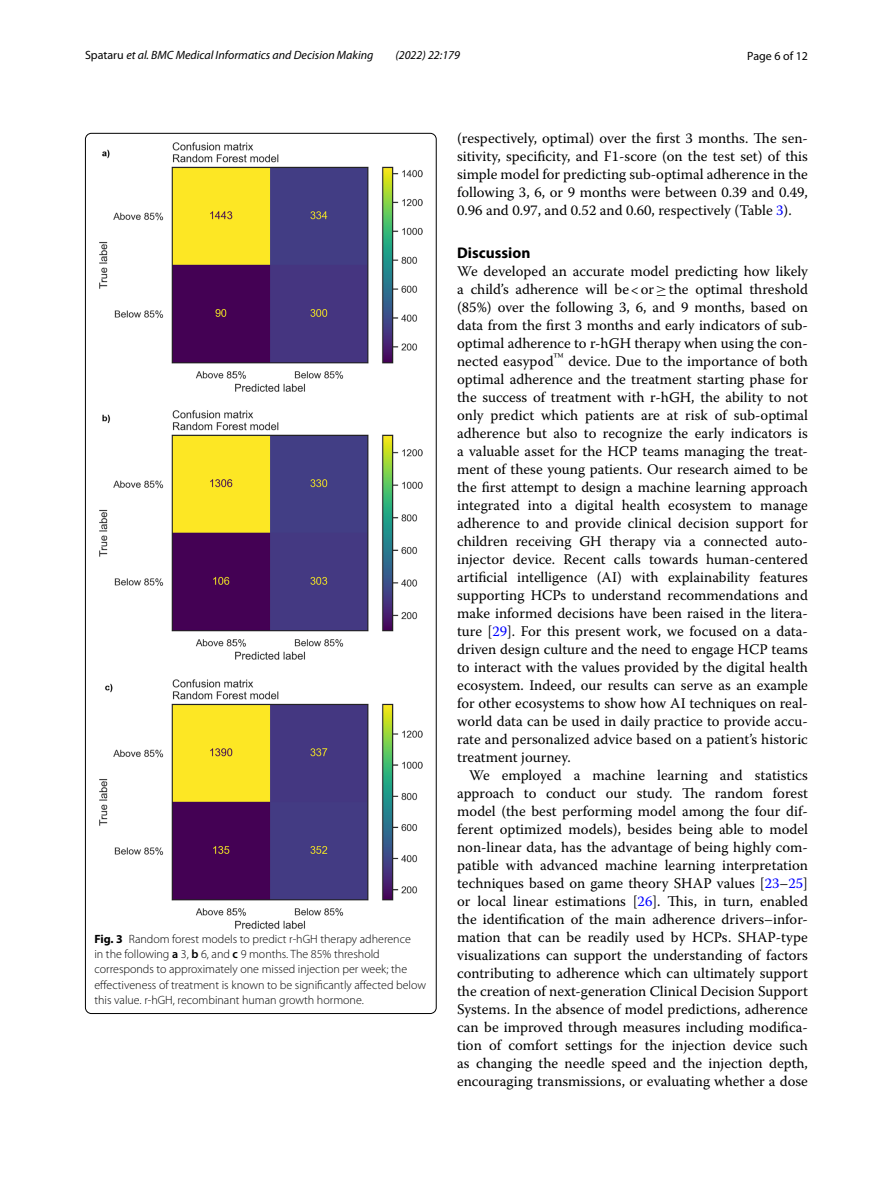
<style>
.page{position:relative;width:893px;height:1187px;background:#fff}
.page>*{position:absolute;margin:0;border:0;box-sizing:border-box;transform-origin:0 0}
.t1{font:700 15.45px "Myriad Pro";color:#000}
.t2{font:14.7px/18px "Warnock Pro";color:#000;text-align:justify}
.t3{font:300 12px/15px "Myriad Pro";color:#000}
.t4{font:italic 12px "Myriad Pro";color:#000}
.t5{font:12px "Myriad Pro";color:#000}
.s1{font-style:normal}
.s2{font-weight:700}
.s3{font-weight:600}
.s4{color:#00f}
.s5{font-family:"MTSY"}
</style>
<div class="page">
<img style="left:99px;top:142px;width:323px;height:786px">
<p class="t4" style="left:85px;top:48px;width:290px"><span class="s1">Spataru</span> et al. BMC Medical Informatics and Decision Making</p>
<p class="t4" style="left:395px;top:48px;width:66px">(2022) 22:179</p>
<p class="t5" style="left:747px;top:48px;width:62px">Page 6 of 12</p>
<p class="t3" style="left:94px;top:932px;width:333px"><span class="s2">Fig. 3</span> Random forest models to predict r-hGH therapy adherence<br>in the following <span class="s3">a</span> 3, <span class="s3">b</span> 6, and <span class="s3">c</span> 9 months. The 85% threshold corresponds to approximately one missed injection per week; the effectiveness of treatment is known to be significantly affected below this value. r-hGH, recombinant human growth hormone.</p>
<p class="t2" style="left:457px;top:128px;width:352px">(respectively, optimal) over the first 3 months. The sen&shy;sitivity, specificity, and F1-score (on the test set) of this simple model for predicting sub-optimal adherence in the following 3, 6, or 9 months were between 0.39 and 0.49, 0.96 and 0.97, and 0.52 and 0.60, respectively (Table <span class="s4">3</span>).</p>
<p class="t1" style="left:457px;top:242px;width:75px">Discussion</p>
<p class="t2" style="left:457px;top:262px;width:352px">We developed an accurate model predicting how likely a child’s adherence will be&lt;or<span class="s5">≥</span>the optimal threshold (85%) over the following 3, 6, and 9 months, based on data from the first 3 months and early indicators of sub&shy;optimal adherence to r-hGH therapy when using the con&shy;nected easypod<sup>™</sup> device. Due to the importance of both optimal adherence and the treatment starting phase for the success of treatment with r-hGH, the ability to not only predict which patients are at risk of sub-optimal adherence but also to recognize the early indicators is a valuable asset for the HCP teams managing the treat&shy;ment of these young patients. Our research aimed to be the first attempt to design a machine learning approach integrated into a digital health ecosystem to manage adherence to and provide clinical decision support for children receiving GH therapy via a connected auto&shy;injector device. Recent calls towards human-centered artificial intelligence (AI) with explainability features supporting HCPs to understand recommendations and make informed decisions have been raised in the litera&shy;ture [<span class="s4">29</span>]. For this present work, we focused on a data&shy;driven design culture and the need to engage HCP teams to interact with the values provided by the digital health ecosystem. Indeed, our results can serve as an example for other ecosystems to show how AI techniques on real&shy;world data can be used in daily practice to provide accu&shy;rate and personalized advice based on a patient’s historic treatment journey.</p>
<p class="t2" style="left:457px;top:766px;width:352px;text-indent:12px">We employed a machine learning and statistics approach to conduct our study. The random forest model (the best performing model among the four dif&shy;ferent optimized models), besides being able to model non-linear data, has the advantage of being highly com&shy;patible with advanced machine learning interpretation techniques based on game theory SHAP values [<span class="s4">23</span>–<span class="s4">25</span>] or local linear estimations [<span class="s4">26</span>]. This, in turn, enabled the identification of the main adherence drivers–infor&shy;mation that can be readily used by HCPs. SHAP-type visualizations can support the understanding of factors contributing to adherence which can ultimately support the creation of next-generation Clinical Decision Support Systems. In the absence of model predictions, adherence can be improved through measures including modifica&shy;tion of comfort settings for the injection device such as changing the needle speed and the injection depth, encouraging transmissions, or evaluating whether a dose</p>
</div>
